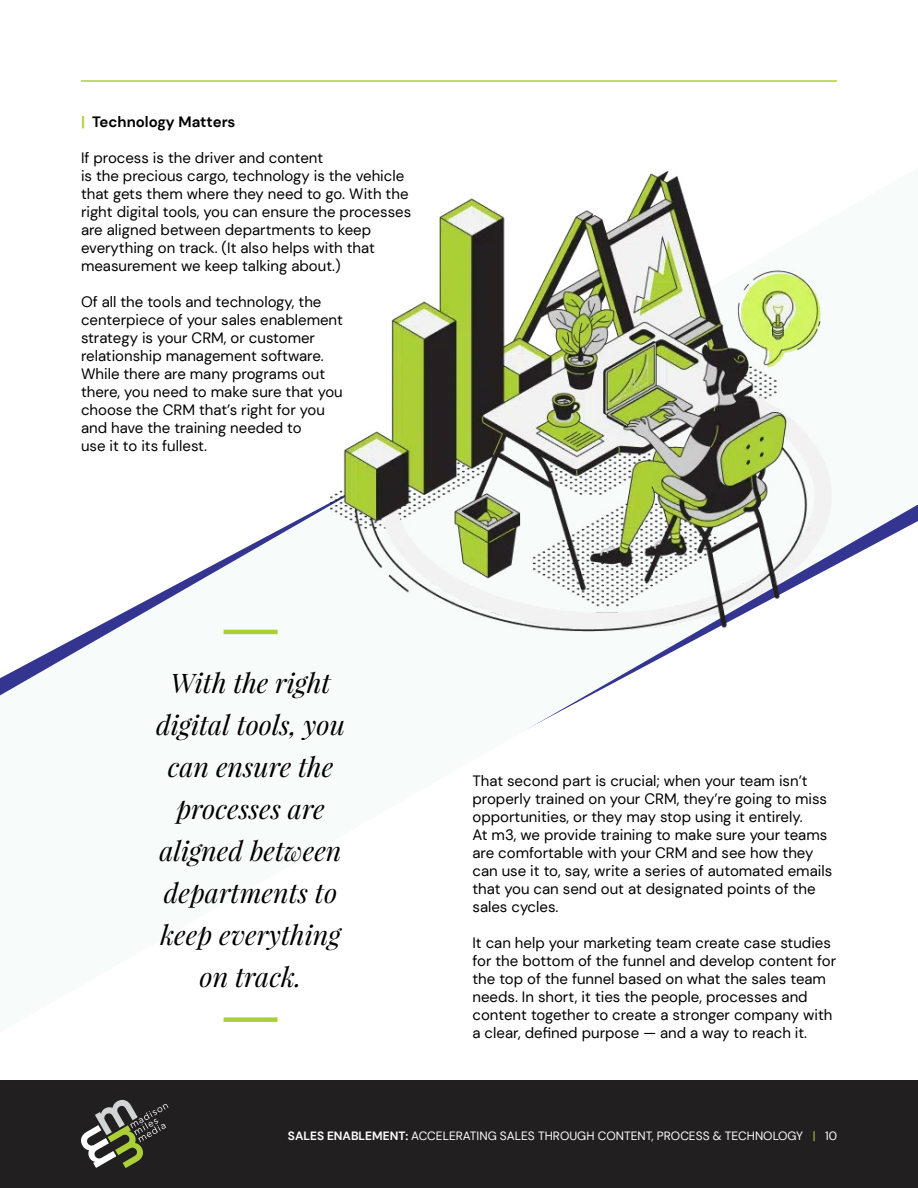
<style>
.page{position:relative;width:918px;height:1188px;background:#fff}
.page>*{position:absolute;margin:0;border:0;box-sizing:border-box;transform-origin:0 0}
.t1{font:italic 27px/42px "Playfair Display";color:#000;text-align:center}
.t2{font:15px/18px "DM Sans";color:#000}
.t3{font:700 15px "DM Sans";color:#000}
.t4{font:12px "DM Sans";color:#fff}
.s1{color:#abd037}
.s2{font-weight:700}
</style>
<div class="page">
<svg style="left:0;top:488px;width:918px;height:534px"></svg>
<img style="left:331px;top:171px;width:500px;height:461px">
<hr style="left:224px;top:630px;width:54px;height:4px;background:#abd037">
<div style="left:224px;top:1017px;width:54px;height:5px;background:#abd037"></div>
<div style="left:0;top:1080px;width:918px;height:108px;background:#211f20"></div>
<svg style="left:81px;top:1099px;width:87px;height:69px"></svg>
<hr style="left:81px;top:80px;width:756px;height:2px;background:#abd037">
<p class="t3" style="left:81px;top:112px;width:156px"><span class="s1">|</span> Technology Matters</p>
<p class="t2" style="left:81px;top:148px;width:332px">If process is the driver and content<br>is the precious cargo, technology is the vehicle that gets them where they need to go. With the right digital tools, you can ensure the processes are aligned between departments to keep everything on track. (It also helps with that measurement we keep talking about.)</p>
<p class="t2" style="left:81px;top:292px;width:264px">Of all the tools and technology, the centerpiece of your sales enablement strategy is your CRM, or customer relationship management software.<br>While there are many programs out there, you need to make sure that you choose the CRM that’s right for you and have the training needed to<br>use it to its fullest.</p>
<h1 class="t1" style="left:156px;top:662px;width:190px">With the right digital tools, you can ensure the processes are aligned between departments to keep everything on track.</h1>
<p class="t2" style="left:472px;top:772px;width:361px">That second part is crucial; when your team isn’t properly trained on your CRM, they’re going to miss opportunities, or they may stop using it entirely.<br>At m3, we provide training to make sure your teams are comfortable with your CRM and see how they can use it to, say, write a series of automated emails that you can send out at designated points of the sales cycles.</p>
<p class="t2" style="left:472px;top:934px;width:365px">It can help your marketing team create case studies for the bottom of the funnel and develop content for the top of the funnel based on what the sales team needs. In short, it ties the people, processes and content together to create a stronger company with a clear, defined purpose — and a way to reach it.</p>
<p class="t4" style="left:288px;top:1128px;width:551px"><span class="s2">SALES ENABLEMENT:</span> ACCELERATING SALES THROUGH CONTENT, PROCESS &amp; TECHNOLOGY <span class="s1">|</span> 10</p>
</div>
